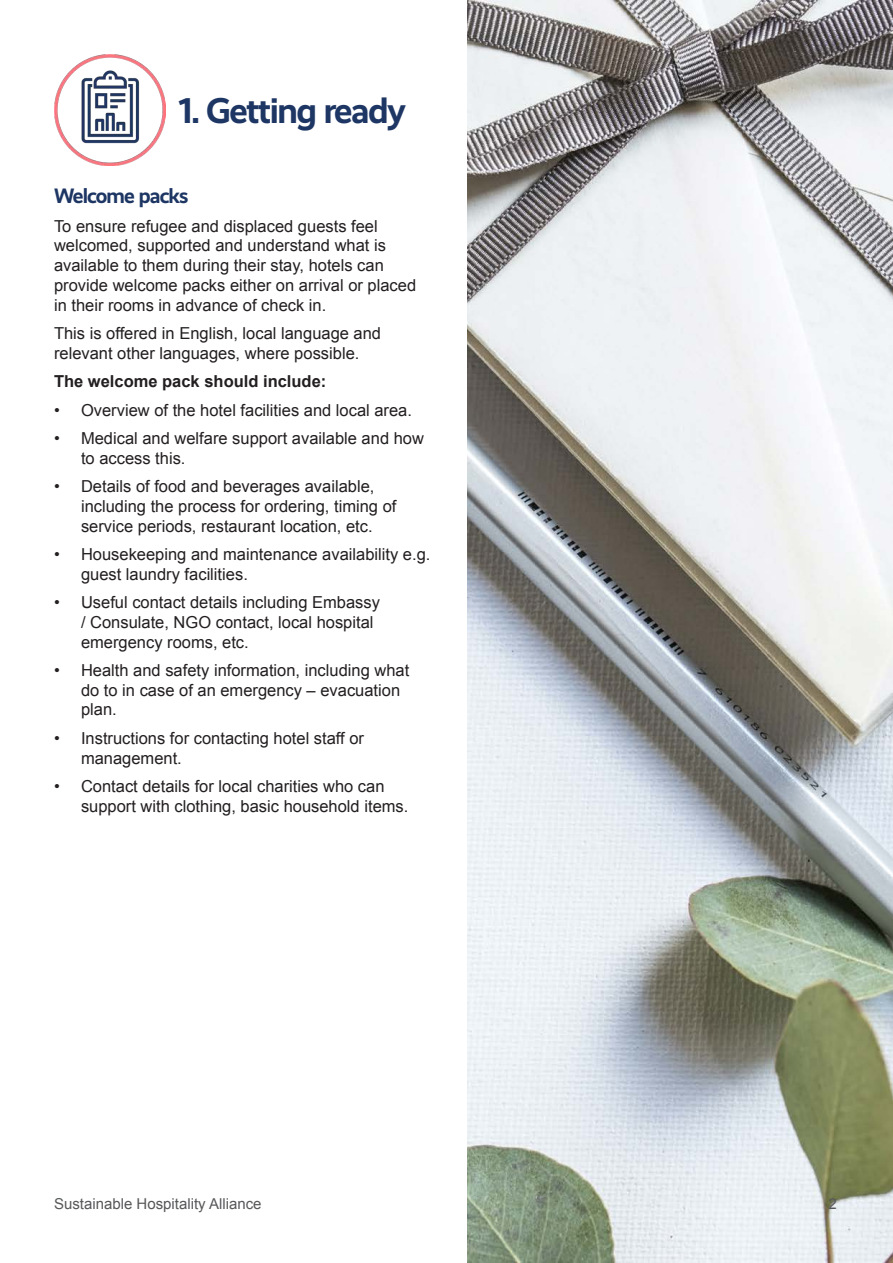
<style>
.page{position:relative;width:893px;height:1263px;background:#fff}
.page>*{position:absolute;margin:0;border:0;box-sizing:border-box;transform-origin:0 0}
.t1{font:700 36px "Realist";letter-spacing:-.04em;color:#1d3664}
.t2{font:700 21px "Realist";letter-spacing:-.04em;color:#1d3664}
.Paragraph_Style_4{font:16.5px/19.8px "Arial";color:#231f20}
.Body_bold{font:700 16.5px "Arial";color:#231f20}
.t3{font:15px "Arial";color:#57585a}
</style>
<div class="page">
<img style="left:468px;top:0;width:425px;height:1263px">
<img style="left:54px;top:54px;width:111px;height:111px">
<h3 class="t1" style="left:179px;top:90px;width:229px">1. Getting ready</h3>
<h4 class="t2" style="left:54px;top:184px;width:136px">Welcome packs</h4>
<p class="Paragraph_Style_4" style="left:54px;top:216px;width:364px">To ensure refugee and displaced guests feel welcomed, supported and understand what is available to them during their stay, hotels can provide welcome packs either on arrival or placed in their rooms in advance of check in.</p>
<p class="Paragraph_Style_4" style="left:54px;top:324px;width:329px">This is offered in English, local language and relevant other languages, where possible.</p>
<p class="Body_bold" style="left:54px;top:370px;width:274px">The welcome pack should include:</p>
<p class="Paragraph_Style_4" style="left:54px;top:400px;width:360px">• Overview of the hotel facilities and local area.</p>
<p class="Paragraph_Style_4" style="left:81px;top:428px;width:344px;text-indent:-27px">• Medical and welfare support available and how to access this.</p>
<p class="Paragraph_Style_4" style="left:81px;top:476px;width:317px;text-indent:-27px">• Details of food and beverages available, including the process for ordering, timing of service periods, restaurant location, etc.</p>
<p class="Paragraph_Style_4" style="left:81px;top:544px;width:351px;text-indent:-27px">• Housekeeping and maintenance availability e.g. guest laundry facilities.</p>
<p class="Paragraph_Style_4" style="left:81px;top:592px;width:300px;text-indent:-27px">• Useful contact details including Embassy / Consulate, NGO contact, local hospital emergency rooms, etc.</p>
<p class="Paragraph_Style_4" style="left:81px;top:660px;width:330px;text-indent:-27px">• Health and safety information, including what do to in case of an emergency – evacuation plan.</p>
<p class="Paragraph_Style_4" style="left:81px;top:728px;width:285px;text-indent:-27px">• Instructions for contacting hotel staff or management.</p>
<p class="Paragraph_Style_4" style="left:81px;top:776px;width:329px;text-indent:-27px">• Contact details for local charities who can support with clothing, basic household items.</p>
<p class="t3" style="left:54px;top:1194px;width:209px">Sustainable Hospitality Alliance</p>
<p class="t3" style="left:828px;top:1194px;width:10px">2</p>
</div>
